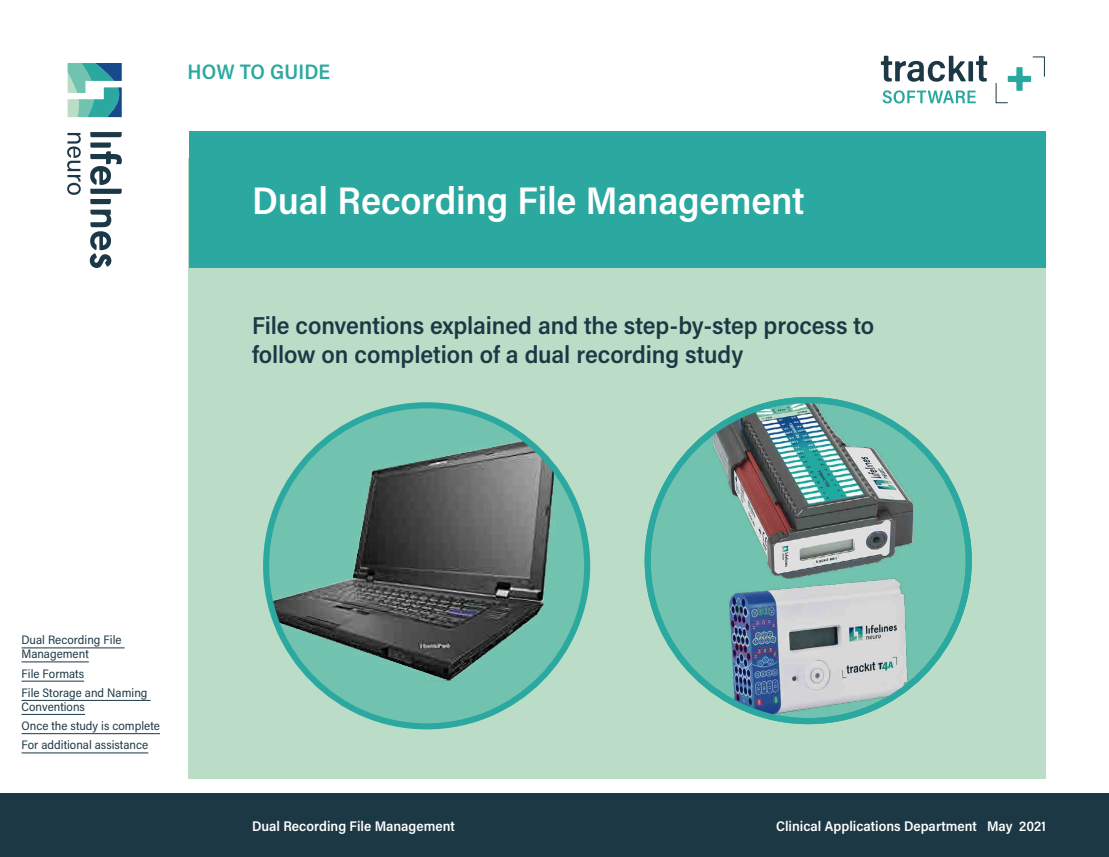
<style>
.page{position:relative;width:1109px;height:857px;background:#fff}
.page>*{position:absolute;margin:0;border:0;box-sizing:border-box;transform-origin:0 0}
.Heading_1_copy{font:600 38.5px "Acumin Pro Semi Cond";letter-spacing:-.005em;color:#fff}
.Heading_HTG{font:600 24.5px/29.4px "Acumin Pro Semi Cond";letter-spacing:-.005em;color:#1d3845}
.t1{font:600 21px "Acumin Pro Semi Cond";letter-spacing:.005em;color:#2ba9a0}
.t2{font:600 14px "Acumin Pro Semi Cond";color:#fff}
.t3{font:12.25px/19.2px "Acumin Pro Semi Cond";color:#1d3845}
</style>
<div class="page">
<div style="left:0;top:794px;width:1109px;height:63px;background:#1d3845"></div>
<svg style="left:67px;top:133px;width:14px;height:62px"></svg>
<svg style="left:90px;top:132px;width:32px;height:72px"></svg>
<svg style="left:90px;top:210px;width:21px;height:58px"></svg>
<svg style="left:68px;top:63px;width:54px;height:54px"></svg>
<hr style="left:22px;top:647px;width:103px;height:1px;background:#1d3845">
<hr style="left:22px;top:661px;width:67px;height:1px;background:#1d3845">
<hr style="left:22px;top:681px;width:62px;height:1px;background:#1d3845">
<hr style="left:22px;top:700px;width:129px;height:1px;background:#1d3845">
<hr style="left:22px;top:714px;width:63px;height:1px;background:#1d3845">
<hr style="left:22px;top:733px;width:138px;height:1px;background:#1d3845">
<hr style="left:22px;top:752px;width:126px;height:1px;background:#1d3845">
<div style="left:189px;top:158px;width:857px;height:620px;background:#bbddc7"></div>
<div style="left:189px;top:132px;width:857px;height:136px;background:#2ba9a0"></div>
<svg style="left:881px;top:56px;width:85px;height:26px"></svg>
<div style="left:968px;top:61px;width:5px;height:20px;background:#1c3845"></div>
<svg style="left:976px;top:56px;width:11px;height:26px"></svg>
<svg style="left:882px;top:90px;width:94px;height:13px"></svg>
<svg style="left:995px;top:56px;width:50px;height:48px"></svg>
<svg style="left:266px;top:405px;width:321px;height:321px;background:#64bdab"></svg>
<img style="left:266px;top:405px;width:292px;height:304px">
<div style="left:648px;top:400px;width:321px;height:321px;background:#71c2ae;border-radius:50%"></div>
<img style="left:712px;top:400px;width:201px;height:167px">
<img style="left:718px;top:567px;width:201px;height:154px">
<p class="t1" style="left:188px;top:57px;width:144px">HOW TO GUIDE</p>
<p class="Heading_1_copy" style="left:252px;top:174px;width:554px">Dual Recording File Management</p>
<p class="Heading_HTG" style="left:252px;top:309px;width:624px">File conventions explained and the step-by-step process to follow on completion of a dual recording study</p>
<p class="t3" style="left:22px;top:632px;width:102px;line-height:14px">Dual Recording File<br>Management</p>
<p class="t3" style="left:22px;top:663px;width:127px">File Formats<br>File Storage and Naming</p>
<p class="t3" style="left:22px;top:696px;width:140px">Conventions<br>Once the study is complete<br>For additional assistance</p>
<p class="t2" style="left:252px;top:816px;width:204px">Dual Recording File Management</p>
<p class="t2" style="left:776px;top:816px;width:271px">Clinical Applications Department May 2021</p>
</div>
